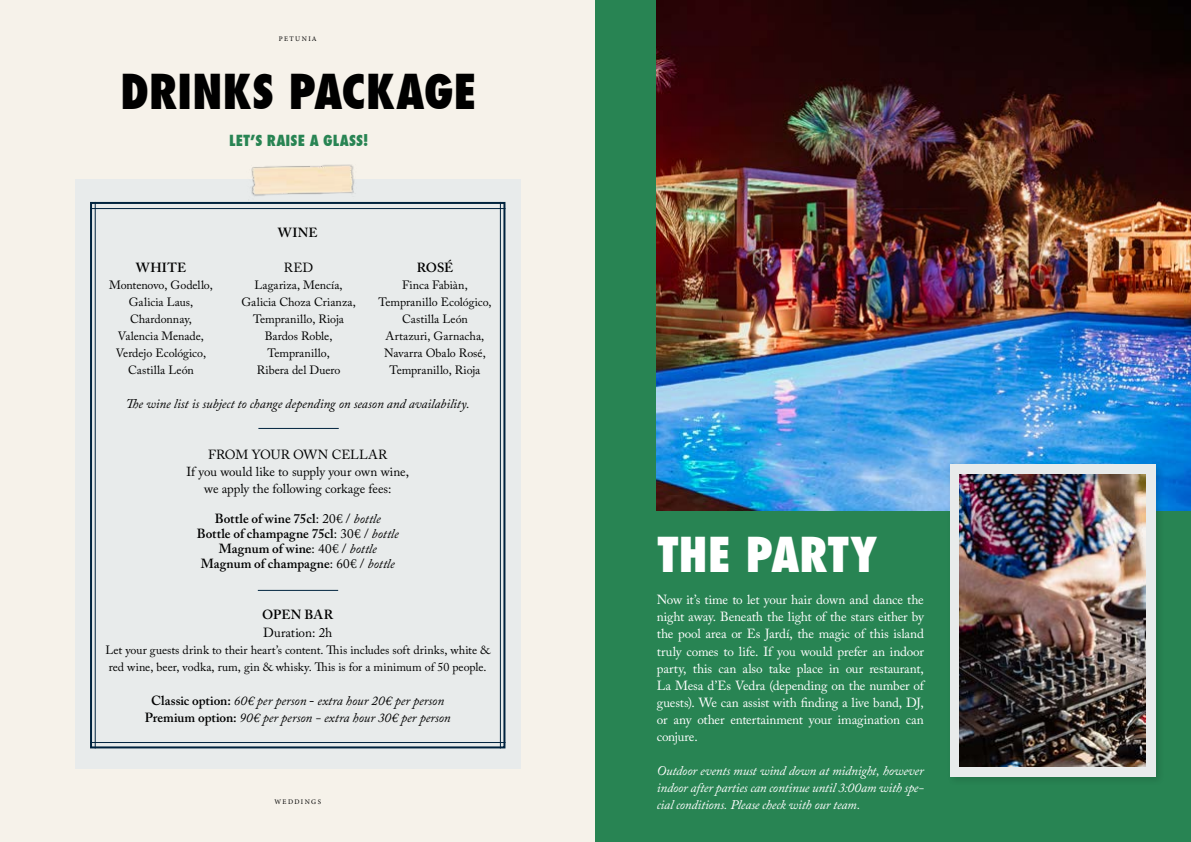
<style>
.page{position:relative;width:1191px;height:842px;background:#f6f2ea}
.page>*{position:absolute;margin:0;border:0;box-sizing:border-box;transform-origin:0 0}
.t1{font:800 condensed 47px "Futura LT Pro";letter-spacing:-.005em;color:#000}
.t2{font:800 condensed 47px "Futura LT Pro";letter-spacing:-.005em;color:#fff}
.t3{font:800 condensed 15px "Futura LT Pro";letter-spacing:.005em;color:#288453}
.t4{font:13.2px/17.1px "Adobe Caslon Pro";letter-spacing:-.015em;color:#fff;text-align:justify}
.t5{font:italic 13.2px/17px "Adobe Caslon Pro";letter-spacing:-.005em;color:#000;text-align:center}
.t6{font:600 13.2px/15px "Adobe Caslon Pro";letter-spacing:.01em;color:#000;text-align:center}
.t7{font:italic 13.2px/17.1px "Adobe Caslon Pro";letter-spacing:-.015em;color:#fff;text-align:justify}
.t8{font:13.2px "Adobe Caslon Pro";letter-spacing:-.005em;color:#000}
.t9{font:13px/17.1px "Adobe Caslon Pro";letter-spacing:-.005em;color:#000;text-align:center}
.t10{font:12px/17.1px "Adobe Caslon Pro";color:#000;text-align:center}
.t11{font:7px "Minion Pro";letter-spacing:.2em;color:#000}
.s1{font-weight:400}
.s2{font-weight:400;font-style:italic}
.s3{font-weight:600;font-style:normal}
</style>
<div class="page">
<div style="left:595px;top:0;width:596px;height:842px;background:#288453"></div>
<div style="left:75px;top:179px;width:445px;height:589px;background:#e8ebeb"></div>
<img style="left:239px;top:164px;width:118px;height:38px">
<div style="left:90px;top:202px;width:415px;height:546px;border:2px solid #00233e"></div>
<hr style="left:95px;top:202px;width:1px;height:546px;background:#00233e">
<hr style="left:90px;top:208px;width:415px;height:1px;background:#00233e">
<hr style="left:500px;top:202px;width:1px;height:546px;background:#00233e">
<img style="left:657px;top:0;width:534px;height:511px">
<div style="left:946px;top:461px;width:218px;height:325px;background:#000;opacity:.15"></div>
<div style="left:950px;top:464px;width:205px;height:312px;background:#e8ebeb"></div>
<img style="left:960px;top:474px;width:185px;height:292px">
<hr style="left:90px;top:742px;width:415px;height:1px;background:#00233e">
<hr style="left:258px;top:428px;width:81px;height:1px;background:#00233e">
<hr style="left:258px;top:590px;width:80px;height:1px;background:#00233e">
<p class="t11" style="left:279px;top:34px;width:39px">PETUNIA</p>
<h1 class="t1" style="left:120px;top:62px;width:358px">DRINKS PACKAGE</h1>
<p class="t3" style="left:229px;top:131px;width:140px">LET’S RAISE A GLASS!</p>
<p class="t6" style="left:136px;top:260px;width:52px">WHITE</p>
<p class="t10" style="left:109px;top:276px;width:105px">Montenovo, Godello,<br>Galicia Laus,<br>Chardonnay,<br>Valencia Menade,<br>Verdejo Ecológico,<br>Castilla León</p>
<p class="t6" style="left:278px;top:225px;width:41px">WINE</p>
<p class="t8" style="left:284px;top:260px;width:31px">RED</p>
<p class="t10" style="left:241px;top:276px;width:116px">Lagariza, Mencía,<br>Galicia Choza Crianza,<br>Tempranillo, Rioja<br>Bardos Roble,<br>Tempranillo,<br>Ribera del Duero</p>
<p class="t6" style="left:417px;top:260px;width:38px">ROSÉ</p>
<p class="t10" style="left:378px;top:276px;width:115px">Finca Fabiàn,<br>Tempranillo Ecológico,<br>Castilla León<br>Artazuri, Garnacha,<br>Navarra Obalo Rosé,<br>Tempranillo, Rioja</p>
<p class="t5" style="left:126px;top:395px;width:345px">The wine list is subject to change depending on season and availability.</p>
<p class="t8" style="left:208px;top:447px;width:181px">FROM YOUR OWN CELLAR</p>
<p class="t9" style="left:186px;top:463px;width:224px">If you would like to supply your own wine, we apply the following corkage fees:</p>
<p class="t6" style="left:197px;top:511px;width:203px">Bottle of wine 75cl<span class="s1">: 20€ /</span> <span class="s2">bottle<br></span>Bottle of champagne 75cl<span class="s1">: 30€ /</span> <span class="s2">bottle<br></span>Magnum of wine<span class="s1">: 40€ /</span> <span class="s2">bottle<br></span>Magnum of champagne<span class="s1">: 60€ /</span> <span class="s2">bottle</span></p>
<p class="t6" style="left:262px;top:607px;width:73px">OPEN BAR</p>
<p class="t8" style="left:263px;top:624px;width:70px">Duration: 2h</p>
<p class="t10" style="left:105px;top:641px;width:386px;text-align:left">Let your guests drink to their heart’s content. This includes soft drinks, white &amp; red wine, beer, vodka, rum, gin &amp; whisky. This is for a minimum of 50 people.</p>
<p class="t5" style="left:145px;top:692px;width:308px"><span class="s3">Classic option:</span> 60€ per person <span class="s3">-</span> extra hour 20€ per person<br><span class="s3">Premium option:</span> 90€ per person - extra hour 30€ per person</p>
<p class="t11" style="left:274px;top:797px;width:48px">WEDDINGS</p>
<h1 class="t2" style="left:657px;top:525px;width:222px">THE PARTY</h1>
<p class="t4" style="left:657px;top:591px;width:268px">Now it’s time to let your hair down and dance the night away. Beneath the light of the stars either by the pool area or Es Jardí, the magic of this island truly comes to life. If you would prefer an indoor party, this can also take place in our restaurant, La Mesa d’Es Vedra (depending on the number of guests). We can assist with finding a live band, DJ, or any other entertainment your imagination can conjure.</p>
<p class="t7" style="left:657px;top:762px;width:269px">Outdoor events must wind down at midnight, however indoor after parties can continue until 3:00am with spe&shy;cial conditions. Please check with our team.</p>
</div>
